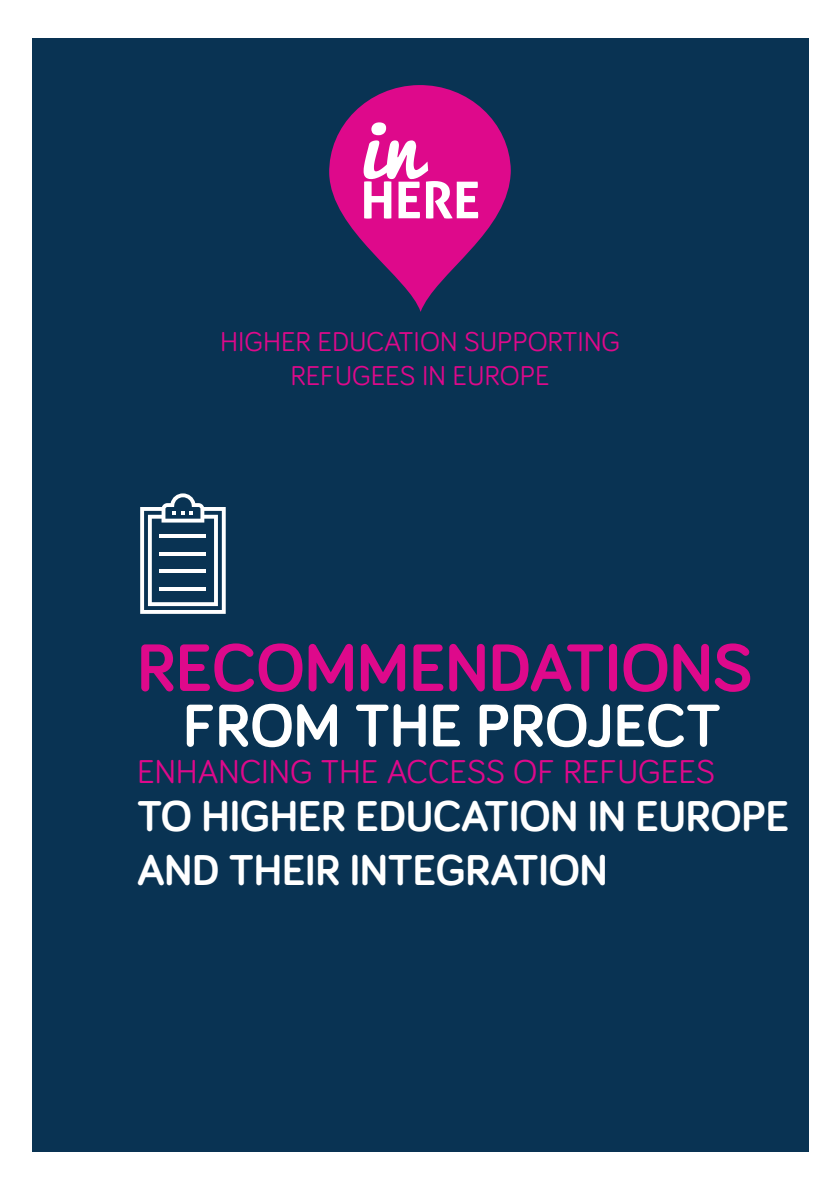
<style>
.page{position:relative;width:840px;height:1191px;background:#fff}
.page>*{position:absolute;margin:0;border:0;box-sizing:border-box;transform-origin:0 0}
.t1{font:700 69px "Bariol";color:#de098b}
.t2{font:700 62px "Bariol";color:#fff}
.t3{font:700 44.4px/53.4px "Bariol";letter-spacing:-.005em;color:#fff}
.t4{font:34px "Bariol";color:#de098b}
.t5{font:28px "Bariol";color:#de098b}
</style>
<div class="page">
<div style="left:32px;top:38px;width:775px;height:1113px;background:#093353"></div>
<svg style="left:329px;top:85px;width:181px;height:227px;fill:#de098b"></svg>
<svg style="left:363px;top:122px;width:115px;height:97px"></svg>
<svg style="left:140px;top:493px;width:85px;height:121px"></svg>
<hr style="left:159px;top:534px;width:47px;height:4px;background:#fff">
<svg style="left:159px;top:551px;width:47px;height:4px"></svg>
<hr style="left:159px;top:569px;width:47px;height:4px;background:#fff">
<svg style="left:159px;top:586px;width:47px;height:4px"></svg>
<p class="t5" style="left:220px;top:322px;width:401px">HIGHER EDUCATION SUPPORTING</p>
<p class="t5" style="left:290px;top:356px;width:260px">REFUGEES IN EUROPE</p>
<p class="t1" style="left:137px;top:620px;width:616px">RECOMMENDATIONS</p>
<p class="t2" style="left:183px;top:683px;width:539px">FROM THE PROJECT</p>
<p class="t4" style="left:137px;top:748px;width:579px">ENHANCING THE ACCESS OF REFUGEES</p>
<p class="t3" style="left:137px;top:788px;width:653px">TO HIGHER EDUCATION IN EUROPE<br>AND THEIR INTEGRATION</p>
</div>
